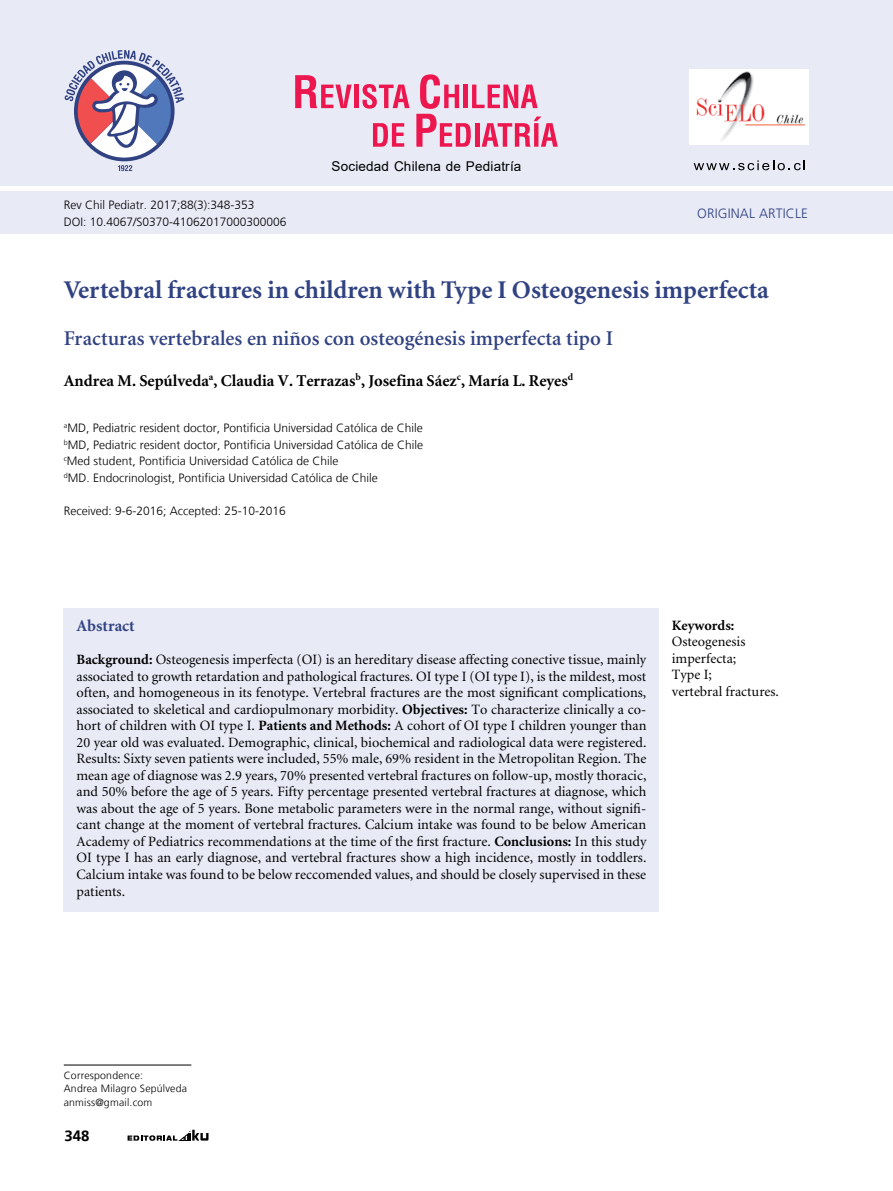
<style>
.page{position:relative;width:893px;height:1191px;background:#fff}
.page>*{position:absolute;margin:0;border:0;box-sizing:border-box;transform-origin:0 0}
.t1{font:700 25.5px "Minion";color:#314282}
.t2{font:600 21px "Minion";color:#314282}
.t3{font:700 16.5px "Minion";color:#000}
.t4{font:700 16.5px "Minion";color:#314282}
.t5{font:700 15px "Frutiger LT";color:#000}
.t6{font:14.25px/16.5px "Minion";color:#000}
.t7{font:700 14.25px "Minion";color:#000}
.t8{font:13.5px "Arial";letter-spacing:.015em;color:#000}
.t9{font:300 13.5px "Frutiger LT";letter-spacing:.01em;color:#314282}
.t10{font:300 12px/16.5px "Frutiger LT";color:#000}
.t11{font:300 10.5px/13.5px "Frutiger LT";letter-spacing:.02em;color:#000}
.s1{font-weight:700}
</style>
<div class="page">
<svg style="left:128px;top:1129px;width:81px;height:11px"></svg>
<div style="left:0;top:192px;width:893px;height:42px;background:#e8eaf6"></div>
<div style="left:0;top:0;width:893px;height:186px;background:#e8eaf6"></div>
<svg style="left:694px;top:160px;width:111px;height:10px"></svg>
<svg style="left:373px;top:123px;width:31px;height:24px"></svg>
<svg style="left:295px;top:75px;width:57px;height:33px"></svg>
<div style="left:354px;top:85px;width:5px;height:23px;background:#ed174f"></div>
<svg style="left:362px;top:84px;width:47px;height:25px"></svg>
<svg style="left:416px;top:74px;width:142px;height:73px"></svg>
<svg style="left:118px;top:165px;width:14px;height:6px"></svg>
<svg style="left:65px;top:50px;width:119px;height:108px"></svg>
<img style="left:690px;top:69px;width:119px;height:76px">
<hr style="left:64px;top:1064px;width:127px;height:1px;background:#000">
<div style="left:64px;top:608px;width:595px;height:304px;background:#e8eaf6"></div>
<p class="t8" style="left:332px;top:157px;width:191px">Sociedad Chilena de Pediatría</p>
<p class="t10" style="left:64px;top:197px;width:224px">Rev Chil Pediatr. 2017;88(3):348-353<br>DOI: 10.4067/S0370-41062017000300006</p>
<p class="t9" style="left:697px;top:205px;width:8px">origi</p>
<p class="t9" style="left:731px;top:205px;width:77px">nal artic le</p>
<h1 class="t1" style="left:64px;top:277px;width:707px">Vertebral fractures in children with Type I Osteogenesis imperfecta</h1>
<h2 class="t2" style="left:64px;top:327px;width:551px">Fracturas vertebrales en niños con osteogénesis imperfecta tipo I</h2>
<p class="t3" style="left:64px;top:372px;width:511px">Andrea M. Sepúlveda<sup>a</sup>, Claudia V. Terrazas<sup>b</sup>, Josefina Sáez<sup>c</sup>, María L. Reyes<sup>d</sup></p>
<p class="t10" style="left:64px;top:420px;width:361px"><sup>a</sup>MD, Pediatric resident doctor, Pontificia Universidad Católica de Chile <sup>b</sup>MD, Pediatric resident doctor, Pontificia Universidad Católica de Chile <sup>c</sup>Med student, Pontificia Universidad Católica de Chile<br><sup>d</sup>MD. Endocrinologist, Pontificia Universidad Católica de Chile</p>
<p class="t10" style="left:64px;top:502px;width:224px">Received: 9-6-2016; Accepted: 25-10-2016</p>
<p class="t4" style="left:77px;top:617px;width:60px">Abstract</p>
<p class="t6" style="left:77px;top:652px;width:571px;text-align:justify"><span class="s1">Background:</span> Osteogenesis imperfecta (OI) is an hereditary disease affecting conective tissue, mainly associated to growth retardation and pathological fractures. OI type I (OI type I), is the mildest, most often, and homogeneous in its fenotype. Vertebral fractures are the most significant complications, associated to skeletical and cardiopulmonary morbidity. <span class="s1">Objectives:</span> To characterize clinically a co&shy;hort of children with OI type I. <span class="s1">Patients and Methods:</span> A cohort of OI type I children younger than 20 year old was evaluated. Demographic, clinical, biochemical and radiological data were registered.<br>Results: Sixty seven patients were included, 55% male, 69% resident in the Metropolitan Region. The mean age of diagnose was 2.9 years, 70% presented vertebral fractures on follow-up, mostly thoracic, and 50% before the age of 5 years. Fifty percentage presented vertebral fractures at diagnose, which was about the age of 5 years. Bone metabolic parameters were in the normal range, without signifi&shy;cant change at the moment of vertebral fractures. Calcium intake was found to be below American Academy of Pediatrics recommendations at the time of the first fracture. <span class="s1">Conclusions:</span> In this study OI type I has an early diagnose, and vertebral fractures show a high incidence, mostly in toddlers.<br>Calcium intake was found to be below reccomended values, and should be closely supervised in these patients.</p>
<p class="t7" style="left:672px;top:618px;width:64px">Keywords:</p>
<p class="t6" style="left:672px;top:634px;width:109px">Osteogenesis imperfecta;<br>Type I;<br>vertebral fractures.</p>
<p class="t11" style="left:64px;top:1068px;width:125px">Correspondence:<br>Andrea Milagro Sepúlveda anmiss@gmail.com</p>
<p class="t5" style="left:65px;top:1126px;width:27px">348</p>
</div>
